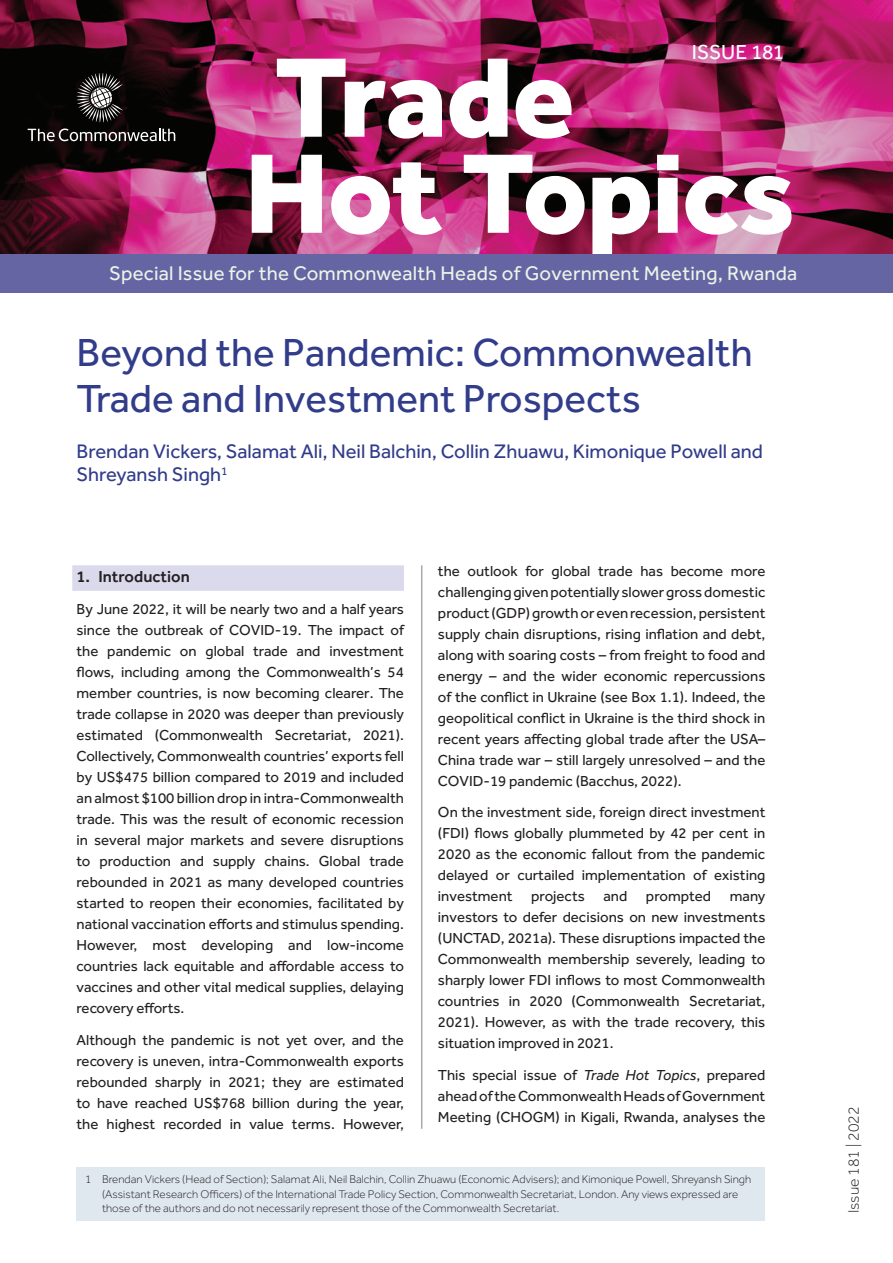
<style>
.page{position:relative;width:893px;height:1263px;background:#fff}
.page>*{position:absolute;margin:0;border:0;box-sizing:border-box;transform-origin:0 0}
.t1{font:800 117px/96px "Effra";letter-spacing:-.01em;color:#fff}
.t2{font:40.5px/46.5px "Effra";color:#313c8a}
.t3{font:21px "Effra";letter-spacing:-.01em;color:#fff}
.t4{font:20.4px "Effra";letter-spacing:.01em;color:#eaf4e7}
.t5{font:20.25px/23.2px "Effra";color:#313c8a}
.t6{font:500 16.5px "Effra";color:#231f20}
.t7{font:300 15.75px "Effra";color:#231f20}
.t8{font:15px/21px "Effra";color:#231f20;text-align:justify}
.t9{font:300 11.55px/14.2px "Effra";color:#231f20}
.s1{font-style:italic}
</style>
<div class="page">
<img style="left:1px;top:0;width:892px;height:254px">
<svg style="left:28px;top:129px;width:147px;height:12px;background:#535050"></svg>
<svg style="left:77px;top:73px;width:46px;height:49px;background:#4a4948"></svg>
<hr style="left:421px;top:565px;width:1px;height:564px;background:#a8a9ad">
<div style="left:72px;top:565px;width:332px;height:26px;background:#dbd9ec"></div>
<div style="left:77px;top:1167px;width:688px;height:53px;background:#dfe7ef"></div>
<div style="left:0;top:254px;width:893px;height:38px;background:#6565a4"></div>
<h3 class="t3" style="left:692px;top:39px;width:94px">ISSUE 181</h3>
<h1 class="t1" style="left:245px;top:46px;width:553px">Trade<br>Hot Topics</h1>
<h3 class="t4" style="left:109px;top:261px;width:690px">Special Issue for the Commonwealth Heads of Government Meeting, Rwanda</h3>
<h2 class="t2" style="left:77px;top:328px;width:678px">Beyond the Pandemic: Commonwealth<br>Trade and Investment Prospects</h2>
<h3 class="t5" style="left:77px;top:439px;width:688px">Brendan Vickers, Salamat Ali, Neil Balchin, Collin Zhuawu, Kimonique Powell and<br>Shreyansh Singh<sup>1</sup></h3>
<p class="t6" style="left:77px;top:567px;width:115px">1. Introduction</p>
<p class="t8" style="left:77px;top:598px;width:329px">By June 2022, it will be nearly two and a half years since the outbreak of COVID-19. The impact of the pandemic on global trade and investment flows, including among the Commonwealth’s 54 member countries, is now becoming clearer. The trade collapse in 2020 was deeper than previously estimated (Commonwealth Secretariat, 2021).<br>Collectively, Commonwealth countries’ exports fell by US$475 billion compared to 2019 and included an almost $100 billion drop in intra-Commonwealth trade. This was the result of economic recession in several major markets and severe disruptions to production and supply chains. Global trade rebounded in 2021 as many developed countries started to reopen their economies, facilitated by national vaccination efforts and stimulus spending.<br>However, most developing and low-income countries lack equitable and affordable access to vaccines and other vital medical supplies, delaying recovery efforts.</p>
<p class="t8" style="left:77px;top:1029px;width:329px">Although the pandemic is not yet over, and the recovery is uneven, intra-Commonwealth exports rebounded sharply in 2021; they are estimated to have reached US$768 billion during the year, the highest recorded in value terms. However,</p>
<p class="t8" style="left:438px;top:560px;width:329px">the outlook for global trade has become more challenging given potentially slower gross domestic product (GDP) growth or even recession, persistent supply chain disruptions, rising inflation and debt, along with soaring costs – from freight to food and energy – and the wider economic repercussions of the conflict in Ukraine (see Box 1.1). Indeed, the geopolitical conflict in Ukraine is the third shock in recent years affecting global trade after the USA– China trade war – still largely unresolved – and the COVID-19 pandemic (Bacchus, 2022).</p>
<p class="t8" style="left:438px;top:801px;width:329px">On the investment side, foreign direct investment (FDI) flows globally plummeted by 42 per cent in 2020 as the economic fallout from the pandemic delayed or curtailed implementation of existing investment projects and prompted many investors to defer decisions on new investments (UNCTAD, 2021a). These disruptions impacted the Commonwealth membership severely, leading to sharply lower FDI inflows to most Commonwealth countries in 2020 (Commonwealth Secretariat, 2021). However, as with the trade recovery, this situation improved in 2021.</p>
<p class="t8" style="left:438px;top:1064px;width:329px">This special issue of <span class="s1">Trade Hot Topics</span>, prepared ahead of the Commonwealth Heads of Government Meeting (CHOGM) in Kigali, Rwanda, analyses the</p>
<p class="t9" style="left:102px;top:1172px;width:651px;text-indent:-17px">1 Brendan Vickers (Head of Section); Salamat Ali, Neil Balchin, Collin Zhuawu (Economic Advisers); and Kimonique Powell, Shreyansh Singh (Assistant Research Officers) of the International Trade Policy Section, Commonwealth Secretariat, London. Any views expressed are those of the authors and do not necessarily represent those of the Commonwealth Secretariat.</p>
<p class="t7" style="left:845px;top:1213px;width:108px;rotate:-90deg">Issue 181 | 2022</p>
</div>
